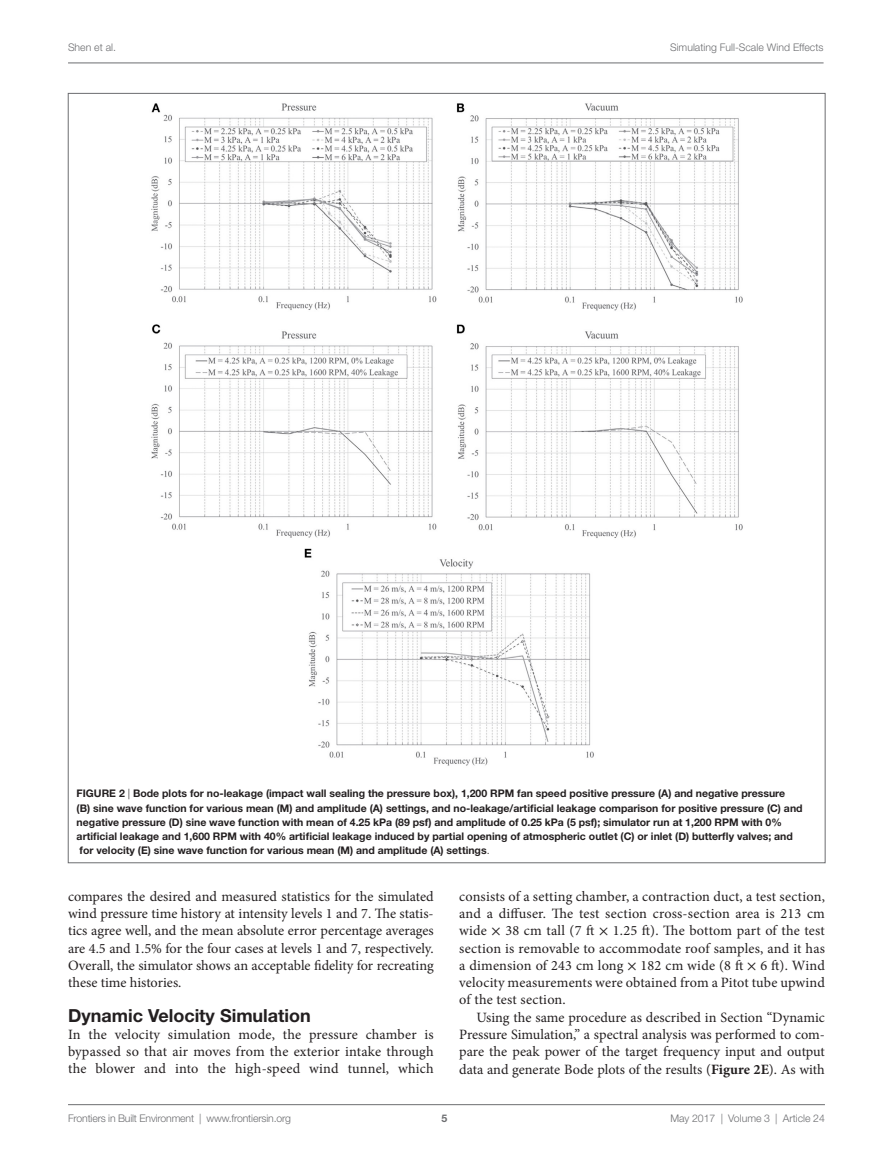
<style>
.page{position:relative;width:893px;height:1170px;background:#fff}
.page>*{position:absolute;margin:0;border:0;box-sizing:border-box;transform-origin:0 0}
.t1{font:700 18px "Helvetica Neue LT Std";color:#231f20}
.t2{font:14.25px/17.2px "Minion Pro";letter-spacing:.005em;color:#231f20;text-align:justify}
.t3{font:700 10.5px/14.2px "Helvetica Neue LT Std";color:#231f20}
.t4{font:300 10.5px "Helvetica Neue LT Std";color:#6c6d70}
.t5{font:700 10.5px "Helvetica Neue LT Std";color:#6c6d70}
.s1{font-weight:300}
.s2{font-family:"STIX General"}
.s3{font-weight:700}
</style>
<div class="page">
<img style="left:151px;top:103px;width:592px;height:663px">
<hr style="left:68px;top:1104px;width:757px;height:1px;background:#6c6d70">
<hr style="left:68px;top:63px;width:755px;height:1px;background:#6c6d70">
<p class="t4" style="left:68px;top:41px;width:50px">Shen et al.</p>
<p class="t4" style="left:670px;top:41px;width:155px">Simulating Full-Scale Wind Effects</p>
<p class="t3" style="left:77px;top:786px;width:727px">Figure 2 <span class="s1">|</span> Bode plots for no-leakage (impact wall sealing the pressure box), 1,200 RPM fan speed positive pressure (A) and negative pressure<br>(B) sine wave function for various mean (M) and amplitude (A) settings, and no-leakage/artificial leakage comparison for positive pressure (C) and negative pressure (D) sine wave function with mean of 4.25 kPa (89 psf) and amplitude of 0.25 kPa (5 psf); simulator run at 1,200 RPM with 0% artificial leakage and 1,600 RPM with 40% artificial leakage induced by partial opening of atmospheric outlet (C) or inlet (D) butterfly valves; and for velocity (E) sine wave function for various mean (M) and amplitude (A) settings<span class="s1">.</span></p>
<p class="t2" style="left:68px;top:887px;width:367px">compares the desired and measured statistics for the simulated wind pressure time history at intensity levels 1 and 7. The statis&shy;tics agree well, and the mean absolute error percentage averages are 4.5 and 1.5% for the four cases at levels 1 and 7, respectively.<br>Overall, the simulator shows an acceptable fidelity for recreating these time histories.</p>
<p class="t1" style="left:68px;top:1003px;width:244px">Dynamic Velocity Simulation</p>
<p class="t2" style="left:68px;top:1025px;width:367px">In the velocity simulation mode, the pressure chamber is bypassed so that air moves from the exterior intake through the blower and into the high-speed wind tunnel, which</p>
<p class="t2" style="left:459px;top:887px;width:367px">consists of a setting chamber, a contraction duct, a test section, and a diffuser. The test section cross-section area is 213 cm wide <span class="s2">×</span> 38 cm tall (7 ft <span class="s2">×</span> 1.25 ft). The bottom part of the test section is removable to accommodate roof samples, and it has a dimension of 243 cm long <span class="s2">×</span> 182 cm wide (8 ft <span class="s2">×</span> 6 ft). Wind velocity measurements were obtained from a Pitot tube upwind of the test section.</p>
<p class="t2" style="left:459px;top:1008px;width:367px;text-indent:17px">Using the same procedure as described in Section “Dynamic Pressure Simulation,” a spectral analysis was performed to com&shy;pare the peak power of the target frequency input and output data and generate Bode plots of the results (<span class="s3">Figure 2E</span>). As with</p>
<p class="t4" style="left:68px;top:1111px;width:225px">Frontiers in Built Environment | www.frontiersin.org</p>
<p class="t4" style="left:670px;top:1111px;width:156px">May 2017 | Volume 3 | Article 24</p>
<p class="t5" style="left:441px;top:1111px;width:7px">5</p>
</div>
